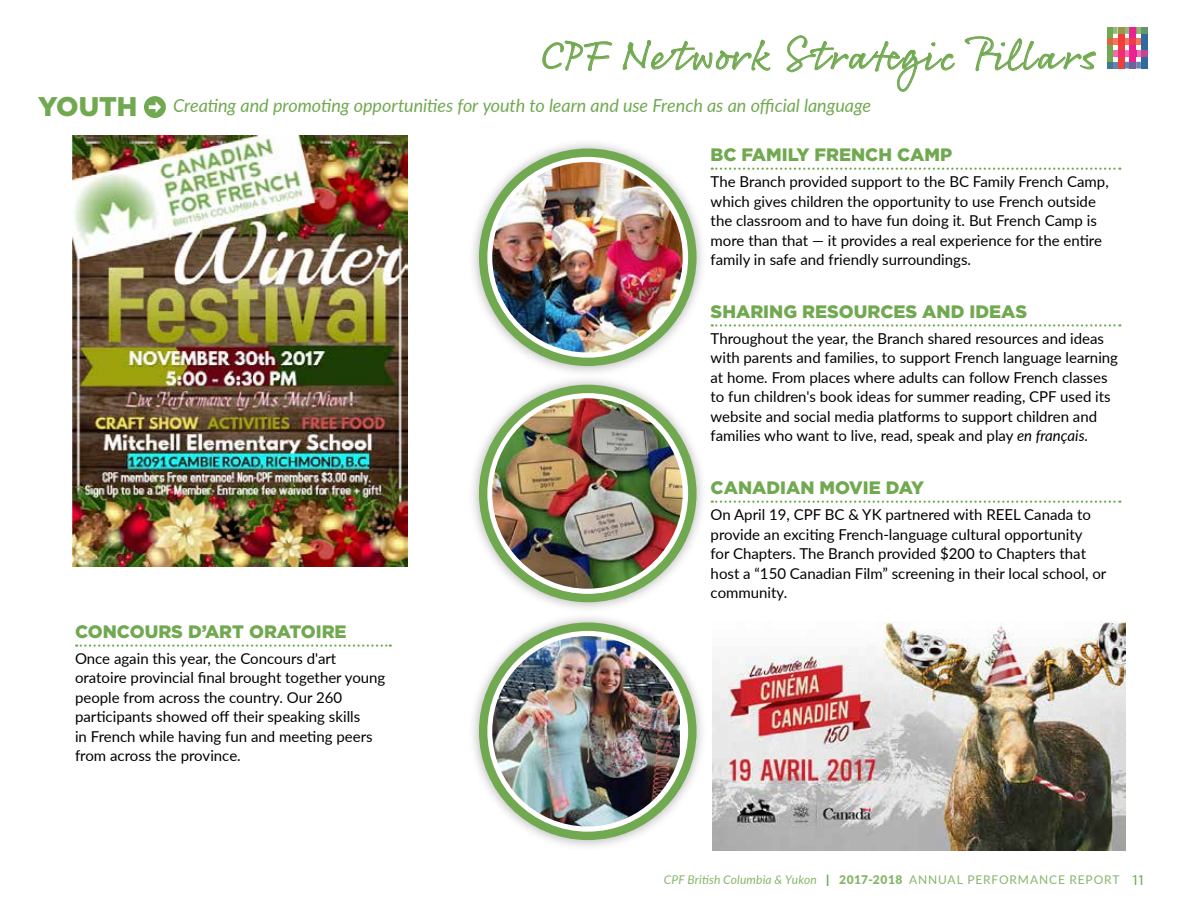
<style>
.page{position:relative;width:1188px;height:918px;background:#fff}
.page>*{position:absolute;margin:0;border:0;box-sizing:border-box;transform-origin:0 0}
.t1{font:45px "Rollerscript Smooth";letter-spacing:.07em;color:#71a950}
.t2{font:42px "Rollerscript Smooth";letter-spacing:.05em;color:#71a950}
.t3{font:900 27px "Gotham";letter-spacing:-.005em;color:#71a950}
.t4{font:italic 18px "Lato";letter-spacing:-.005em;color:#71a950}
.t5{font:900 18px "Gotham";color:#71a950}
.t6{font:15px/19.5px "Lato";color:#000}
.t7{font:italic 12px "Lato";letter-spacing:.015em;color:#87b56a}
.s1{font-style:italic}
.s2{font-weight:900;font-style:normal;color:#71a950}
.s3{font-weight:900;font-style:normal}
.s4{font-style:normal}
.s5{font-family:"Myriad Pro";font-style:normal;font-size:15px;color:#71a950}
</style>
<div class="page">
<div style="left:1141px;top:27px;width:7px;height:42px;background:#32689c"></div>
<div style="left:1141px;top:27px;width:7px;height:7px;background:#60976b"></div>
<div style="left:1141px;top:50px;width:7px;height:7px;background:#c24693"></div>
<svg style="left:1107px;top:27px;width:34px;height:42px"></svg>
<div style="left:1118px;top:50px;width:7px;height:7px;background:#ec2d7b"></div>
<svg style="left:542px;top:40px;width:70px;height:31px"></svg>
<svg style="left:623px;top:35px;width:473px;height:57px"></svg>
<div style="left:144px;top:96px;width:22px;height:22px;background:#71a950;border-radius:50%"></div>
<svg style="left:149px;top:101px;width:12px;height:12px"></svg>
<div style="left:468px;top:138px;width:240px;height:239px;background:#000;opacity:.3"></div>
<svg style="left:483px;top:153px;width:209px;height:209px"></svg>
<div style="left:479px;top:149px;width:218px;height:217px;border:8px solid #71a950;border-radius:50%"></div>
<div style="left:468px;top:374px;width:240px;height:240px;background:#000;opacity:.3"></div>
<svg style="left:483px;top:389px;width:209px;height:209px"></svg>
<div style="left:479px;top:385px;width:218px;height:217px;border:8px solid #71a950;border-radius:50%"></div>
<div style="left:468px;top:612px;width:240px;height:239px;background:#000;opacity:.3"></div>
<svg style="left:483px;top:627px;width:209px;height:209px"></svg>
<div style="left:479px;top:623px;width:218px;height:217px;border:8px solid #71a950;border-radius:50%"></div>
<img style="left:492px;top:162px;width:191px;height:190px;border-radius:95px">
<img style="left:492px;top:398px;width:191px;height:191px;border-radius:95px">
<img style="left:492px;top:636px;width:188px;height:190px">
<svg style="left:76px;top:644px;width:315px;height:3px"></svg>
<svg style="left:712px;top:168px;width:408px;height:2px"></svg>
<svg style="left:712px;top:324px;width:408px;height:3px"></svg>
<svg style="left:712px;top:501px;width:408px;height:2px"></svg>
<img style="left:713px;top:621px;width:413px;height:230px">
<img style="left:73px;top:135px;width:334px;height:432px">
<h1 class="t1" style="left:704px;top:19px;width:384px">Chapter Highlights</h1>
<h2 class="t2" style="left:542px;top:29px;width:556px">CPF Ne twork S trategic Pillars</h2>
<h3 class="t3" style="left:38px;top:87px;width:101px">YOUTH</h3>
<p class="t4" style="left:173px;top:92px;width:700px">Creating and promoting opportunities for youth to learn and use French as an official language</p>
<p class="t5" style="left:75px;top:619px;width:273px">CONCOURS D’ART ORATOIRE</p>
<p class="t6" style="left:75px;top:648px;width:312px">Once again this year, the Concours d'art oratoire provincial final brought together young people from across the country. Our 260 participants showed off their speaking skills<br>in French while having fun and meeting peers from across the province.</p>
<p class="t5" style="left:711px;top:142px;width:243px">BC FAMILY FRENCH CAMP</p>
<p class="t6" style="left:711px;top:171px;width:400px">The Branch provided support to the BC Family French Camp, which gives children the opportunity to use French outside the classroom and to have fun doing it. But French Camp is more than that — it provides a real experience for the entire family in safe and friendly surroundings.</p>
<p class="t5" style="left:711px;top:299px;width:318px">SHARING RESOURCES AND IDEAS</p>
<p class="t6" style="left:711px;top:328px;width:409px">Throughout the year, the Branch shared resources and ideas with parents and families, to support French language learning at home. From places where adults can follow French classes to fun children's book ideas for summer reading, CPF used its website and social media platforms to support children and families who want to live, read, speak and play <span class="s1">en français.</span></p>
<p class="t5" style="left:711px;top:475px;width:215px">CANADIAN MOVIE DAY</p>
<p class="t6" style="left:711px;top:504px;width:397px">On April 19, CPF BC &amp; YK partnered with REEL Canada to provide an exciting French-language cultural opportunity<br>for Chapters. The Branch provided $200 to Chapters that host a “150 Canadian Film” screening in their local school, or community.</p>
<p class="t7" style="left:664px;top:871px;width:483px">CPF British Columbia &amp; Yukon <span class="s2">|</span> <span class="s3">2017-2018</span> <span class="s4">ANNUAL PERFORMANCE REPORT</span> <span class="s5">11</span></p>
</div>
